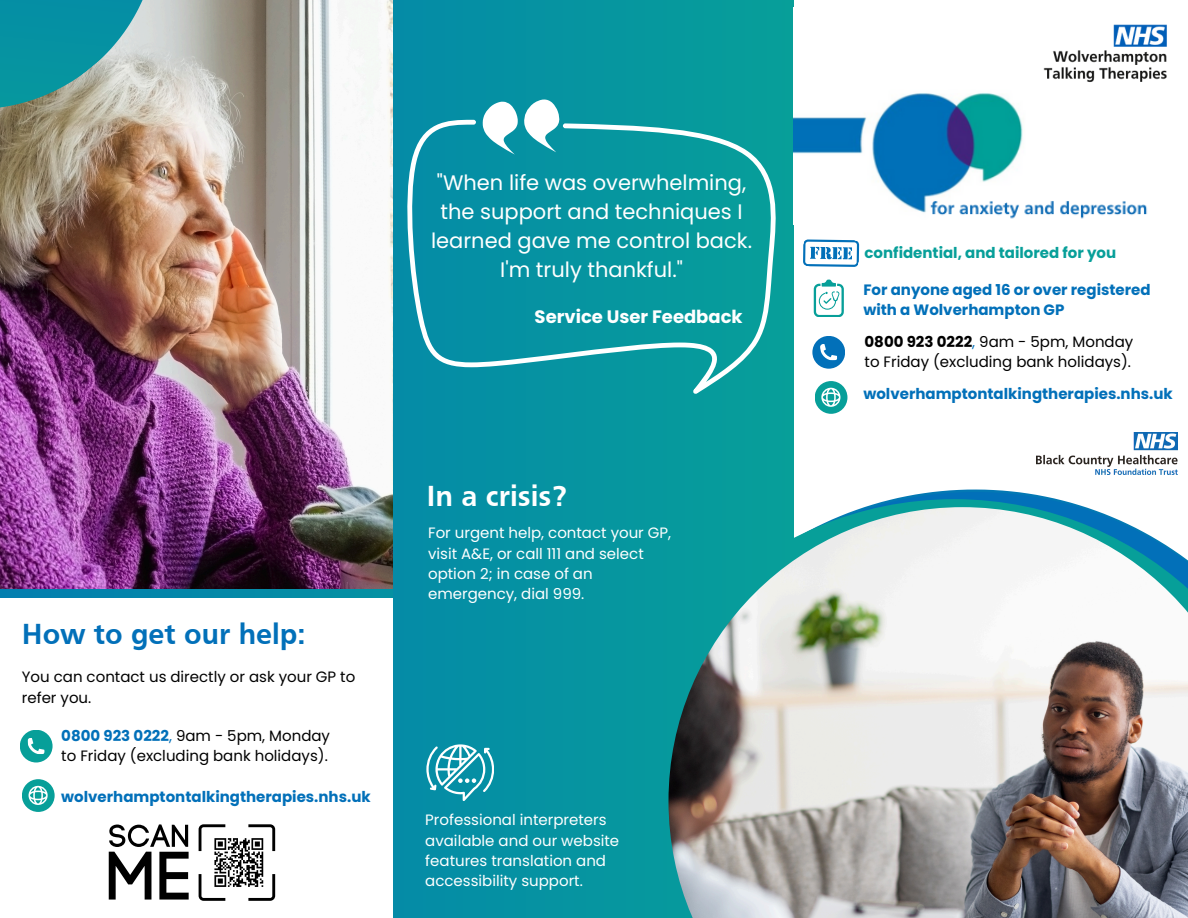
<style>
.page{position:relative;width:1188px;height:918px;background:#fff}
.page>*{position:absolute;margin:0;border:0;box-sizing:border-box;transform-origin:0 0}
.t1{font:700 30px "Frutiger";color:#0270b9}
.t2{font:700 30px "Frutiger";color:#fff}
.t3{font:21px/29.2px "Poppins";color:#fff;text-align:center}
.t4{font:700 18px "Poppins";color:#fff}
.t5{font:15px/20.2px "Poppins";color:#fff}
.t6{font:15px/20.2px "Poppins";color:#000}
.t7{font:700 15px/20.2px "Poppins";color:#0270b9}
.t8{font:700 15px "Poppins";color:#079f99}
.s1{font-weight:700;color:#0270b9}
.s2{color:#0270b9}
.s3{font-weight:700}
</style>
<div class="page">
<img style="left:0;top:0;width:394px;height:589px">
<div style="left:394px;top:0;width:398px;height:918px;background:#0693a1"></div>
<img style="left:669px;top:507px;width:519px;height:411px">
<div style="left:20px;top:730px;width:33px;height:33px;background:#079f99;border-radius:50%"></div>
<svg style="left:27px;top:738px;width:18px;height:16px"></svg>
<div style="left:22px;top:779px;width:33px;height:33px;background:#079f99;border-radius:50%"></div>
<svg style="left:29px;top:786px;width:19px;height:19px"></svg>
<svg style="left:0;top:0;width:233px;height:184px;background:#8fa9a0"></svg>
<svg style="left:524px;top:99px;width:36px;height:21px"></svg>
<svg style="left:483px;top:102px;width:35px;height:18px"></svg>
<svg style="left:407px;top:120px;width:373px;height:274px"></svg>
<img style="left:1036px;top:433px;width:142px;height:41px">
<img style="left:793px;top:93px;width:354px;height:126px">
<svg style="left:803px;top:239px;width:57px;height:78px"></svg>
<img style="left:1043px;top:24px;width:124px;height:58px">
<div style="left:812px;top:336px;width:33px;height:33px;background:#0270b9;border-radius:50%"></div>
<svg style="left:820px;top:344px;width:17px;height:17px"></svg>
<div style="left:815px;top:381px;width:32px;height:33px;background:#079f99;border-radius:50%"></div>
<svg style="left:821px;top:388px;width:19px;height:19px"></svg>
<svg style="left:109px;top:824px;width:80px;height:76px"></svg>
<svg style="left:199px;top:824px;width:76px;height:77px"></svg>
<svg style="left:426px;top:744px;width:68px;height:57px"></svg>
<p class="t3" style="left:431px;top:168px;width:323px">"When life was overwhelming, the support and techniques I learned gave me control back.<br>I'm truly thankful."</p>
<p class="t4" style="left:535px;top:304px;width:210px">Service User Feedback</p>
<p class="t1" style="left:22px;top:623px;width:285px">How to get our help:</p>
<p class="t6" style="left:22px;top:666px;width:335px;line-height:20.7px">You can contact us directly or ask your GP to refer you.</p>
<p class="t6" style="left:61px;top:725px;width:270px"><span class="s1">0800 923 0222</span><span class="s2">,</span> 9am - 5pm, Monday to Friday (excluding bank holidays).</p>
<p class="t7" style="left:61px;top:786px;width:311px">wolverhamptontalkingtherapies.nhs.uk</p>
<h1 class="t2" style="left:426px;top:484px;width:142px">In a crisis?</h1>
<h4 class="t5" style="left:428px;top:523px;width:245px">For urgent help, contact your GP, visit A&amp;E, or call 111 and select option 2; in case of an emergency, dial 999.</h4>
<p class="t5" style="left:425px;top:810px;width:195px">Professional interpreters available and our website features translation and accessibility support.</p>
<p class="t8" style="left:865px;top:242px;width:253px">confidential, and tailored for you</p>
<p class="t7" style="left:863px;top:279px;width:289px">For anyone aged 16 or over registered with a Wolverhampton GP</p>
<h4 class="t6" style="left:865px;top:331px;width:270px"><span class="s3">0800 923 0222</span><span class="s2">,</span> 9am - 5pm, Monday to Friday (excluding bank holidays).</h4>
<p class="t7" style="left:863px;top:383px;width:311px">wolverhamptontalkingtherapies.nhs.uk</p>
</div>
